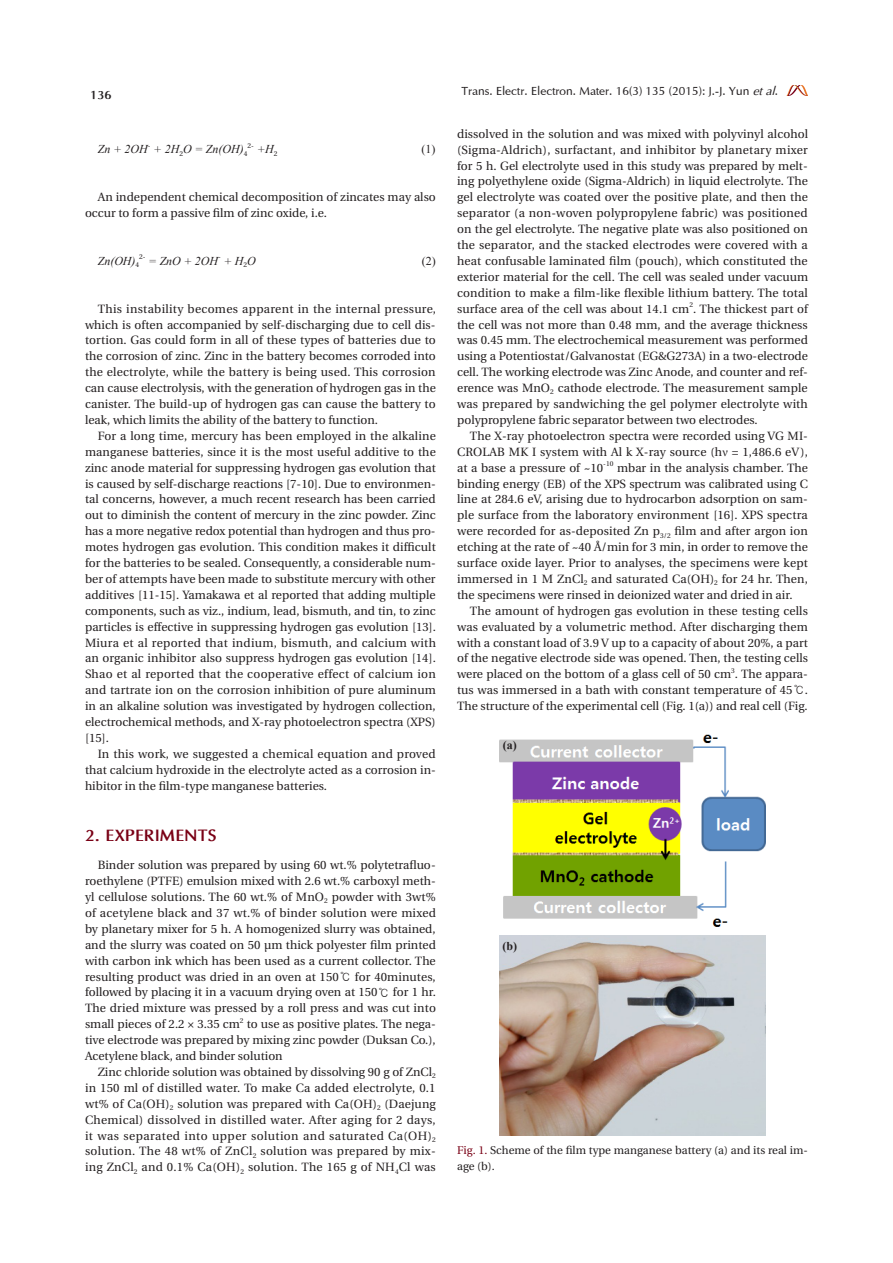
<style>
.page{position:relative;width:893px;height:1263px;background:#fff}
.page>*{position:absolute;margin:0;border:0;box-sizing:border-box;transform-origin:0 0}
.t1{font:700 16.5px "Optima";color:#790015}
.t2{font:12px/15.9px "Utopia";color:#231f20;text-align:justify}
.t3{font:12px "Optima";color:#231f20}
.t4{font:italic 12px "Times New Roman";color:#231f20}
.t5{font:12px "Times New Roman";color:#231f20}
.t6{font:700 12px "Times New Roman";color:#231f20}
.t7{font:700 12px "Optima";color:#231f20}
.t8{font:11.25px/15.9px "Utopia";color:#231f20}
.t9{font:7.05px "Utopia";color:#231f20}
.s1{font-family:"Gulim"}
.s2{font-style:italic}
.s3{font-family:"Times New Roman"}
.s4{color:#790015}
</style>
<div class="page">
<img style="left:787px;top:86px;width:21px;height:10px">
<img style="left:499px;top:735px;width:267px;height:192px">
<img style="left:499px;top:935px;width:267px;height:201px">
<p class="t7" style="left:90px;top:88px;width:23px">136</p>
<p class="t4" style="left:98px;top:141px;width:52px">Zn + 2OH</p>
<p class="t9" style="left:148px;top:142px;width:4px">-</p>
<p class="t4" style="left:154px;top:141px;width:95px">+ 2H<sub>2</sub>O = Zn(OH)<sub>4</sub></p>
<p class="t9" style="left:248px;top:142px;width:8px">2-</p>
<p class="t4" style="left:257px;top:141px;width:22px">+H<sub>2</sub></p>
<p class="t5" style="left:422px;top:141px;width:15px">(1)</p>
<p class="t2" style="left:85px;top:190px;width:352px;text-indent:13px">An independent chemical decomposition of zincates may also occur to form a passive film of zinc oxide, i.e.</p>
<p class="t4" style="left:98px;top:252px;width:43px">Zn(OH)<sub>4</sub></p>
<p class="t9" style="left:139px;top:253px;width:8px">2-</p>
<p class="t4" style="left:149px;top:252px;width:71px">= ZnO + 2OH</p>
<p class="t9" style="left:218px;top:253px;width:4px">-</p>
<p class="t4" style="left:224px;top:252px;width:34px">+ H<sub>2</sub>O</p>
<p class="t5" style="left:422px;top:253px;width:15px">(2)</p>
<p class="t2" style="left:85px;top:301px;width:352px;text-indent:13px">This instability becomes apparent in the internal pressure, which is often accompanied by self-discharging due to cell dis&shy;tortion. Gas could form in all of these types of batteries due to the corrosion of zinc. Zinc in the battery becomes corroded into the electrolyte, while the battery is being used. This corrosion can cause electrolysis, with the generation of hydrogen gas in the canister. The build-up of hydrogen gas can cause the battery to leak, which limits the ability of the battery to function.</p>
<p class="t2" style="left:85px;top:428px;width:352px;text-indent:13px">For a long time, mercury has been employed in the alkaline manganese batteries, since it is the most useful additive to the zinc anode material for suppressing hydrogen gas evolution that is caused by self-discharge reactions [7-10]. Due to environmen&shy;tal concerns, however, a much recent research has been carried out to diminish the content of mercury in the zinc powder. Zinc has a more negative redox potential than hydrogen and thus pro&shy;motes hydrogen gas evolution. This condition makes it difficult for the batteries to be sealed. Consequently, a considerable num&shy;ber of attempts have been made to substitute mercury with other additives [11-15]. Yamakawa et al reported that adding multiple components, such as viz., indium, lead, bismuth, and tin, to zinc particles is effective in suppressing hydrogen gas evolution [13].<br>Miura et al reported that indium, bismuth, and calcium with an organic inhibitor also suppress hydrogen gas evolution [14].<br>Shao et al reported that the cooperative effect of calcium ion and tartrate ion on the corrosion inhibition of pure aluminum in an alkaline solution was investigated by hydrogen collection, electrochemical methods, and X-ray photoelectron spectra (XPS) [15].</p>
<p class="t2" style="left:85px;top:746px;width:352px;text-indent:13px">In this work, we suggested a chemical equation and proved that calcium hydroxide in the electrolyte acted as a corrosion in&shy;hibitor in the film-type manganese batteries.</p>
<h1 class="t1" style="left:85px;top:825px;width:133px">2. EXPERIMENTS</h1>
<p class="t2" style="left:85px;top:857px;width:352px;text-indent:13px">Binder solution was prepared by using 60 wt.% polytetrafluo&shy;roethylene (PTFE) emulsion mixed with 2.6 wt.% carboxyl meth&shy;yl cellulose solutions. The 60 wt.% of MnO<sub>2</sub> powder with 3wt% of acetylene black and 37 wt.% of binder solution were mixed by planetary mixer for 5 h. A homogenized slurry was obtained, and the slurry was coated on 50 μm thick polyester film printed with carbon ink which has been used as a current collector. The resulting product was dried in an oven at 150<span class="s1">℃</span> for 40minutes, followed by placing it in a vacuum drying oven at 150<span class="s1">℃</span> for 1 hr.<br>The dried mixture was pressed by a roll press and was cut into small pieces of 2.2 × 3.35 cm</p>
<p class="t9" style="left:240px;top:1016px;width:5px">2</p>
<p class="t2" style="left:85px;top:1016px;width:352px;text-indent:162px">to use as positive plates. The nega&shy;tive electrode was prepared by mixing zinc powder (Duksan Co.), Acetylene black, and binder solution</p>
<p class="t2" style="left:85px;top:1064px;width:352px;text-indent:13px">Zinc chloride solution was obtained by dissolving 90 g of ZnCl<sub>2 </sub>in 150 ml of distilled water. To make Ca added electrolyte, 0.1 wt% of Ca(OH)<sub>2</sub> solution was prepared with Ca(OH)<sub>2</sub> (Daejung Chemical) dissolved in distilled water. After aging for 2 days, it was separated into upper solution and saturated Ca(OH)<sub>2 </sub>solution. The 48 wt% of ZnCl<sub>2</sub> solution was prepared by mix&shy;ing ZnCl<sub>2</sub> and 0.1% Ca(OH)<sub>2</sub> solution. The 165 g of NH<sub>4</sub>Cl was</p>
<p class="t3" style="left:462px;top:84px;width:318px">Trans. Electr. Electron. Mater. 16(3) 135 (2015): J.-J. Yun <span class="s2">et al</span>.</p>
<p class="t2" style="left:457px;top:126px;width:352px">dissolved in the solution and was mixed with polyvinyl alcohol (Sigma-Aldrich), surfactant, and inhibitor by planetary mixer for 5 h. Gel electrolyte used in this study was prepared by melt&shy;ing polyethylene oxide (Sigma-Aldrich) in liquid electrolyte. The gel electrolyte was coated over the positive plate, and then the separator (a non-woven polypropylene fabric) was positioned on the gel electrolyte. The negative plate was also positioned on the separator, and the stacked electrodes were covered with a heat confusable laminated film (pouch), which constituted the exterior material for the cell. The cell was sealed under vacuum condition to make a film-like flexible lithium battery. The total surface area of the cell was about 14.1 cm . The thickest part of</p>
<p class="t9" style="left:689px;top:301px;width:5px">2</p>
<p class="t2" style="left:457px;top:317px;width:352px">the cell was not more than 0.48 mm, and the average thickness was 0.45 mm. The electrochemical measurement was performed using a Potentiostat/Galvanostat (EG&amp;G273A) in a two-electrode cell. The working electrode was Zinc Anode, and counter and ref&shy;erence was MnO<sub>2</sub> cathode electrode. The measurement sample was prepared by sandwiching the gel polymer electrolyte with polypropylene fabric separator between two electrodes.</p>
<p class="t2" style="left:457px;top:428px;width:352px;text-indent:13px">The X-ray photoelectron spectra were recorded using VG MI-CROLAB MK I system with Al k X-ray source (h<span class="s3">ν</span> = 1,486.6 eV), at a base a pressure of ~10</p>
<p class="t9" style="left:603px;top:460px;width:12px">-10</p>
<p class="t2" style="left:457px;top:460px;width:352px;text-indent:160px">mbar in the analysis chamber. The binding energy (EB) of the XPS spectrum was calibrated using C line at 284.6 eV, arising due to hydrocarbon adsorption on sam&shy;ple surface from the laboratory environment [16]. XPS spectra were recorded for as-deposited Zn p<sub>3/2</sub> film and after argon ion etching at the rate of ~40 Å/min for 3 min, in order to remove the surface oxide layer. Prior to analyses, the specimens were kept immersed in 1 M ZnCl<sub>2</sub> and saturated Ca(OH)<sub>2</sub> for 24 hr. Then, the specimens were rinsed in deionized water and dried in air.</p>
<p class="t2" style="left:457px;top:603px;width:352px;text-indent:13px">The amount of hydrogen gas evolution in these testing cells was evaluated by a volumetric method. After discharging them with a constant load of 3.9 V up to a capacity of about 20%, a part of the negative electrode side was opened. Then, the testing cells were placed on the bottom of a glass cell of 50 cm . The appara-</p>
<p class="t9" style="left:731px;top:666px;width:5px">3</p>
<p class="t2" style="left:457px;top:682px;width:352px">tus was immersed in a bath with constant temperature of 45<span class="s1">℃</span>.<br>The structure of the experimental cell (Fig. 1(a)) and real cell (Fig.</p>
<p class="t6" style="left:503px;top:737px;width:15px">(a)</p>
<p class="t6" style="left:502px;top:938px;width:16px">(b)</p>
<p class="t8" style="left:457px;top:1142px;width:352px"><span class="s4">Fig. 1.</span> Scheme of the film type manganese battery (a) and its real im&shy;age (b).</p>
</div>
